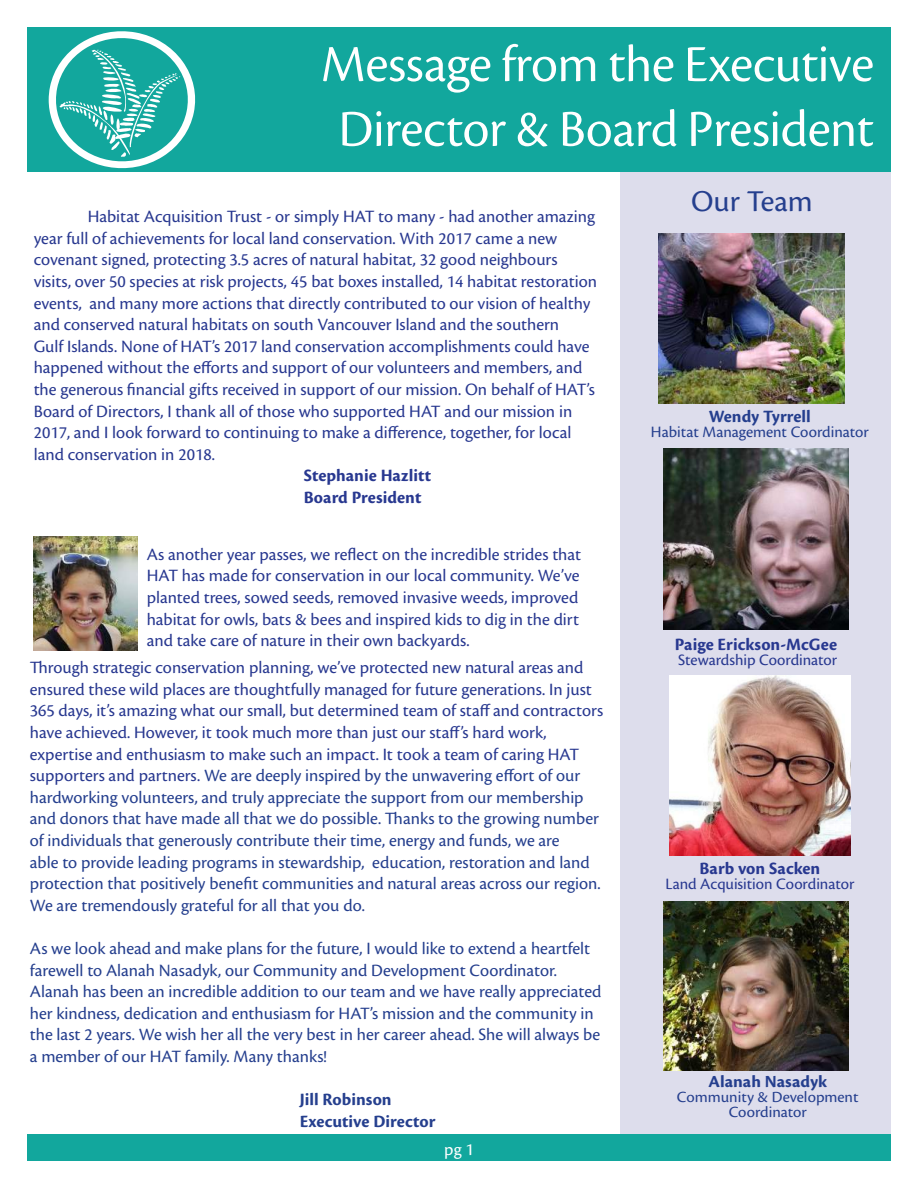
<style>
.page{position:relative;width:918px;height:1188px;background:#fff}
.page>*{position:absolute;margin:0;border:0;box-sizing:border-box;transform-origin:0 0}
.t1{font:54px/64.8px "Cronos Pro Disp";color:#fff;text-align:center}
.t2{font:31.5px "Cronos Pro";color:#253f8e}
.t3{font:18px/21.6px "Cronos Pro";color:#253f8e}
.t4{font:18px/21.6px "Cronos Pro";color:#283890}
.t5{font:700 18px/21.6px "Cronos Pro";letter-spacing:.005em;color:#283890}
.t6{font:700 18px/21.6px "Cronos Pro";color:#253f8e}
.t7{font:18px "Cronos Pro";color:#fff}
.t8{font:700 17.7px "Cronos Pro";letter-spacing:.005em;color:#253f8e}
.t9{font:16.5px "Cronos Pro";color:#283890}
.t10{font:16.5px "Cronos Pro";color:#253f8e}
.t11{font:16.2px/15px "Cronos Pro";color:#253f8e;text-align:center}
.s1{color:#283890}
</style>
<div class="page">
<div style="left:621px;top:170px;width:270px;height:964px;background:#ddddec"></div>
<div style="left:27px;top:27px;width:864px;height:144px;background:#12a79d"></div>
<div style="left:27px;top:1134px;width:864px;height:27px;background:#12a79d"></div>
<svg style="left:49px;top:31px;width:148px;height:141px"></svg>
<img style="left:663px;top:449px;width:186px;height:180px">
<img style="left:670px;top:675px;width:181px;height:181px">
<img style="left:663px;top:902px;width:186px;height:168px">
<img style="left:659px;top:234px;width:186px;height:169px">
<img style="left:34px;top:536px;width:104px;height:114px">
<h1 class="t1" style="left:321px;top:32px;width:554px">Message from the Executive<br>Director &amp; Board President</h1>
<p class="t4" style="left:34px;top:206px;width:565px;text-indent:54px">Habitat Acquisition Trust - or simply HAT to many - had another amazing year full of achievements for local land conservation. With 2017 came a new covenant signed, protecting 3.5 acres of natural habitat, 32 good neighbours visits, over 50 species at risk projects, 45 bat boxes installed, 14 habitat restoration events, and many more actions that directly contributed to our vision of healthy and conserved natural habitats on south Vancouver Island and the southern<br>Gulf Islands. None of HAT’s 2017 land conservation accomplishments could have happened without the efforts and support of our volunteers and members, and the generous financial gifts received in support of our mission. On behalf of HAT’s Board of Directors, I thank all of those who supported HAT and our mission in 2017, and I look forward to continuing to make a difference, together, for local land conservation in 2018.</p>
<p class="t5" style="left:304px;top:465px;width:129px">Stephanie Hazlitt<br>Board President</p>
<p class="t4" style="left:147px;top:543px;width:436px">As another year passes, we reflect on the incredible strides that HAT has made for conservation in our local community. We’ve planted trees, sowed seeds, removed invasive weeds, improved habitat for owls, bats &amp; bees and inspired kids to dig in the dirt and take care of nature in their own backyards.</p>
<p class="t3" style="left:30px;top:657px;width:575px"><span class="s1">Through strategic conservation planning, we’ve protected new natural areas and ensured these wild places are thoughtfully managed for future generations. In just 365 days, it’s amazing what our small, but determined team of staff and contractors have achieved. However, it took much more than just our staff’s hard work, expertise and enthusiasm to make such an impact. It took a team of caring HAT supporters and partners.</span> We are deeply inspired by the unwavering effort of our hardworking volunteers, and truly appreciate the support from our membership and donors that have made all that we do possible. Thanks to the growing number of individuals that generously contribute their time, energy and funds, we are<br>able to provide leading programs in stewardship, education, restoration and land protection that positively benefit communities and natural areas across our region.<br>We are tremendously grateful for all that you do.</p>
<p class="t3" style="left:30px;top:938px;width:573px">As we look ahead and make plans for the future, I would like to extend a heartfelt farewell to Alanah Nasadyk, our Community and Development Coordinator.<br>Alanah has been an incredible addition to our team and we have really appreciated her kindness, dedication and enthusiasm for HAT’s mission and the community in the last 2 years. We wish her all the very best in her career ahead. She will always be a member of our HAT family. Many thanks!</p>
<p class="t6" style="left:300px;top:1089px;width:137px">Jill Robinson<br>Executive Director</p>
<p class="t7" style="left:444px;top:1139px;width:31px">pg 1</p>
<h2 class="t2" style="left:691px;top:183px;width:123px">Our Team</h2>
<p class="t6" style="left:709px;top:406px;width:104px">Wendy Tyrrell</p>
<p class="t10" style="left:651px;top:422px;width:219px">Habitat Management Coordinator</p>
<p class="t5" style="left:675px;top:634px;width:164px">Paige Erickson-McGee</p>
<p class="t9" style="left:678px;top:651px;width:161px">Stewardship Coordinator</p>
<p class="t5" style="left:700px;top:858px;width:122px">Barb von Sacken</p>
<p class="t9" style="left:665px;top:874px;width:191px">Land Acquisition Coordinator</p>
<p class="t8" style="left:709px;top:1072px;width:120px">Alanah Nasadyk</p>
<p class="t11" style="left:677px;top:1090px;width:183px">Community &amp; Development<br>Coordinator</p>
</div>
